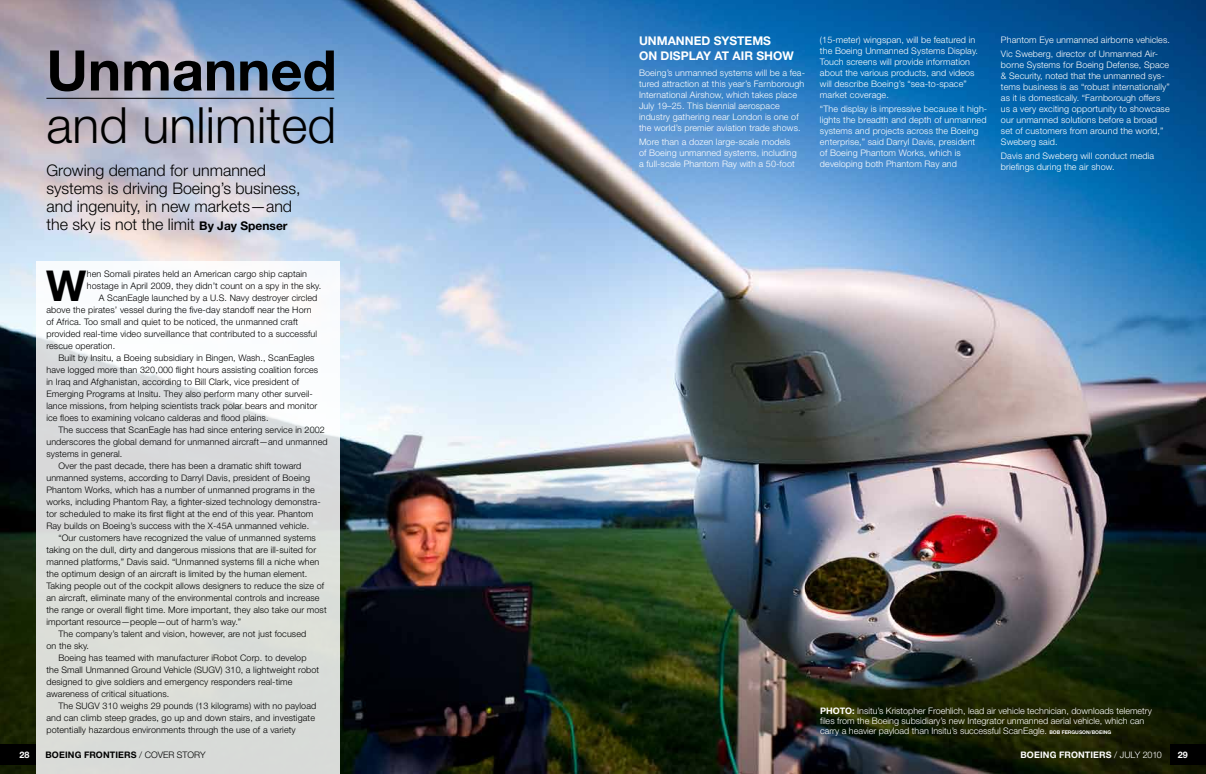
<style>
.page{position:relative;width:1206px;height:774px;background:#fff}
.page>*{position:absolute;margin:0;border:0;box-sizing:border-box;transform-origin:0 0}
.t1{font:700 56px "Helvetica Neue";color:#000}
.t2{font:300 50px "Helvetica Neue";letter-spacing:.005em;color:#000}
.t3{font:700 42.6px "Helvetica Neue";color:#000}
.t4{font:300 16px/18px "Helvetica Neue";color:#000}
.t5{font:700 12px/15px "Helvetica Neue";color:#fff;text-align:right}
.t6{font:300 9px "Helvetica Neue";letter-spacing:.01em;color:#000}
.t7{font:300 9px/11px "Helvetica Neue";letter-spacing:.01em;color:#fff}
.t8{font:700 9px "Helvetica Neue";letter-spacing:.015em;color:#fff}
.t9{font:700 9px "Helvetica Neue";letter-spacing:.015em;color:#000}
.s1{font-weight:700;font-size:12px}
.s2{font-weight:700}
.s3{font-weight:700;font-size:5px}
.s4{font-weight:300}
</style>
<div class="page">
<img style="left:0;top:0;width:1206px;height:774px">
<svg style="left:36px;top:261px;width:303px;height:513px;fill:#dbdeda"></svg>
<hr style="left:46px;top:98px;width:288px;height:1px;background:#000">
<div style="left:1170px;top:744px;width:36px;height:20px;background:#000"></div>
<div style="left:0;top:744px;width:36px;height:20px;background:#000"></div>
<h1 class="t1" style="left:46px;top:36px;width:292px">UNMANNED</h1>
<h2 class="t2" style="left:46px;top:94px;width:291px">and unlimited</h2>
<h3 class="t4" style="left:46px;top:161px;width:256px">Growing demand for unmanned systems is driving Boeing’s business, and ingenuity, in new markets—and the sky is not the limit <span class="s1">BY JAY SPENSER</span></h3>
<h3 class="t3" style="left:46px;top:260px;width:41px">W</h3>
<p class="t6" style="left:87px;top:268px;width:222px">hen Somali pirates held an American cargo ship captain</p>
<p class="t6" style="left:87px;top:280px;width:236px">hostage in April 2009, they didn’t count on a spy in the sky.</p>
<p class="t6" style="left:99px;top:292px;width:220px">A ScanEagle launched by a U.S. Navy destroyer circled</p>
<p class="t6" style="left:46px;top:304px;width:267px">above the pirates’ vessel during the five-day standoff near the Horn</p>
<p class="t6" style="left:46px;top:316px;width:253px">of Africa. Too small and quiet to be noticed, the unmanned craft</p>
<p class="t6" style="left:46px;top:328px;width:272px">provided real-time video surveillance that contributed to a successful</p>
<p class="t6" style="left:46px;top:340px;width:70px">rescue operation.</p>
<p class="t6" style="left:58px;top:352px;width:258px">Built by Insitu, a Boeing subsidiary in Bingen, Wash., ScanEagles</p>
<p class="t6" style="left:46px;top:364px;width:273px">have logged more than 320,000 flight hours assisting coalition forces</p>
<p class="t6" style="left:46px;top:376px;width:254px">in Iraq and Afghanistan, according to Bill Clark, vice president of</p>
<p class="t6" style="left:46px;top:388px;width:268px">Emerging Programs at Insitu. They also perform many other surveil-</p>
<p class="t6" style="left:46px;top:400px;width:272px">lance missions, from helping scientists track polar bears and monitor</p>
<p class="t6" style="left:46px;top:412px;width:224px">ice floes to examining volcano calderas and flood plains.</p>
<p class="t6" style="left:58px;top:424px;width:268px">The success that ScanEagle has had since entering service in 2002</p>
<p class="t6" style="left:46px;top:436px;width:283px">underscores the global demand for unmanned aircraft—and unmanned</p>
<p class="t6" style="left:46px;top:448px;width:77px">systems in general.</p>
<p class="t6" style="left:58px;top:460px;width:245px">Over the past decade, there has been a dramatic shift toward</p>
<p class="t6" style="left:46px;top:472px;width:265px">unmanned systems, according to Darryl Davis, president of Boeing</p>
<p class="t6" style="left:46px;top:484px;width:270px">Phantom Works, which has a number of unmanned programs in the</p>
<p class="t6" style="left:46px;top:496px;width:276px">works, including Phantom Ray, a fighter-sized technology demonstra-</p>
<p class="t6" style="left:46px;top:508px;width:268px">tor scheduled to make its first flight at the end of this year. Phantom</p>
<p class="t6" style="left:46px;top:520px;width:264px">Ray builds on Boeing’s success with the X-45A unmanned vehicle.</p>
<p class="t6" style="left:58px;top:532px;width:259px">“Our customers have recognized the value of unmanned systems</p>
<p class="t6" style="left:46px;top:544px;width:271px">taking on the dull, dirty and dangerous missions that are ill-suited for</p>
<p class="t6" style="left:46px;top:556px;width:274px">manned platforms,” Davis said. “Unmanned systems fill a niche when</p>
<p class="t6" style="left:46px;top:568px;width:262px">the optimum design of an aircraft is limited by the human element.</p>
<p class="t6" style="left:46px;top:580px;width:279px">Taking people out of the cockpit allows designers to reduce the size of</p>
<p class="t6" style="left:46px;top:592px;width:275px">an aircraft, eliminate many of the environmental controls and increase</p>
<p class="t6" style="left:46px;top:604px;width:282px">the range or overall flight time. More important, they also take our most</p>
<p class="t6" style="left:46px;top:616px;width:196px">important resource—people—out of harm’s way.”</p>
<p class="t6" style="left:58px;top:628px;width:249px">The company’s talent and vision, however, are not just focused</p>
<p class="t6" style="left:46px;top:640px;width:44px">on the sky.</p>
<p class="t6" style="left:58px;top:652px;width:250px">Boeing has teamed with manufacturer iRobot Corp. to develop</p>
<p class="t6" style="left:46px;top:664px;width:274px">the Small Unmanned Ground Vehicle (SUGV) 310, a lightweight robot</p>
<p class="t6" style="left:46px;top:676px;width:248px">designed to give soldiers and emergency responders real-time</p>
<p class="t6" style="left:46px;top:688px;width:124px">awareness of critical situations.</p>
<p class="t6" style="left:58px;top:700px;width:259px">The SUGV 310 weighs 29 pounds (13 kilograms) with no payload</p>
<p class="t6" style="left:46px;top:712px;width:270px">and can climb steep grades, go up and down stairs, and investigate</p>
<p class="t6" style="left:46px;top:724px;width:251px">potentially hazardous environments through the use of a variety</p>
<h3 class="t5" style="left:639px;top:33px;width:102px">D SYSTEMS<br>ON DISPLAY AT AIR</h3>
<h3 class="t5" style="left:639px;top:33px;width:10px">UNMANNE</h3>
<h3 class="t5" style="left:756px;top:48px;width:39px">SHOW</h3>
<p class="t7" style="left:639px;top:67px;width:168px">Boeing’s unmanned systems will be a fea&shy;tured attraction at this year’s Farnborough International Airshow, which takes place July 19–25. This biennial aerospace industry gathering near London is one of the world’s premier aviation trade shows.</p>
<p class="t7" style="left:639px;top:136px;width:159px">More than a dozen large-scale models of Boeing unmanned systems, including a full-scale Phantom Ray with a 50-foot</p>
<p class="t7" style="left:820px;top:34px;width:160px">(15-meter) wingspan, will be featured in the Boeing Unmanned Systems Display.<br>Touch screens will provide information about the various products, and videos will describe Boeing’s “sea-to-space” market coverage.</p>
<p class="t7" style="left:820px;top:103px;width:169px">“The display is impressive because it high&shy;lights the breadth and depth of unmanned systems and projects across the Boeing enterprise,” said Darryl Davis, president<br>of Boeing Phantom Works, which is developing both Phantom Ray and</p>
<p class="t7" style="left:1001px;top:33px;width:171px;line-height:14px">Phantom Eye unmanned airborne vehicles.<br>Vic Sweberg, director of Unmanned Air-</p>
<p class="t7" style="left:1001px;top:59px;width:170px">borne Systems for Boeing Defense, Space &amp; Security, noted that the unmanned sys&shy;tems business is as “robust internationally” as it is domestically. “Farnborough offers us a very exciting opportunity to showcase our unmanned solutions before a broad set of customers from around the world,” Sweberg said.</p>
<p class="t7" style="left:1001px;top:150px;width:155px">Davis and Sweberg will conduct media briefings during the air show.</p>
<p class="t7" style="left:820px;top:706px;width:333px;line-height:10px"><span class="s2">PHOTO:</span> Insitu’s Kristopher Froehlich, lead air vehicle technician, downloads telemetry files from the Boeing subsidiary’s new Integrator unmanned aerial vehicle, which can carry a heavier payload than Insitu’s successful ScanEagle. <span class="s3">BOB FERGUSON/BOEING</span></p>
<p class="t8" style="left:20px;top:749px;width:12px">28</p>
<p class="t9" style="left:46px;top:749px;width:162px">BOEING FRONTIERS <span class="s4">/ COVER STORY</span></p>
<p class="t8" style="left:1021px;top:749px;width:143px">BOEING FRONTIERS <span class="s4">/ JULY 2010</span></p>
<p class="t8" style="left:1178px;top:749px;width:12px">29</p>
</div>
